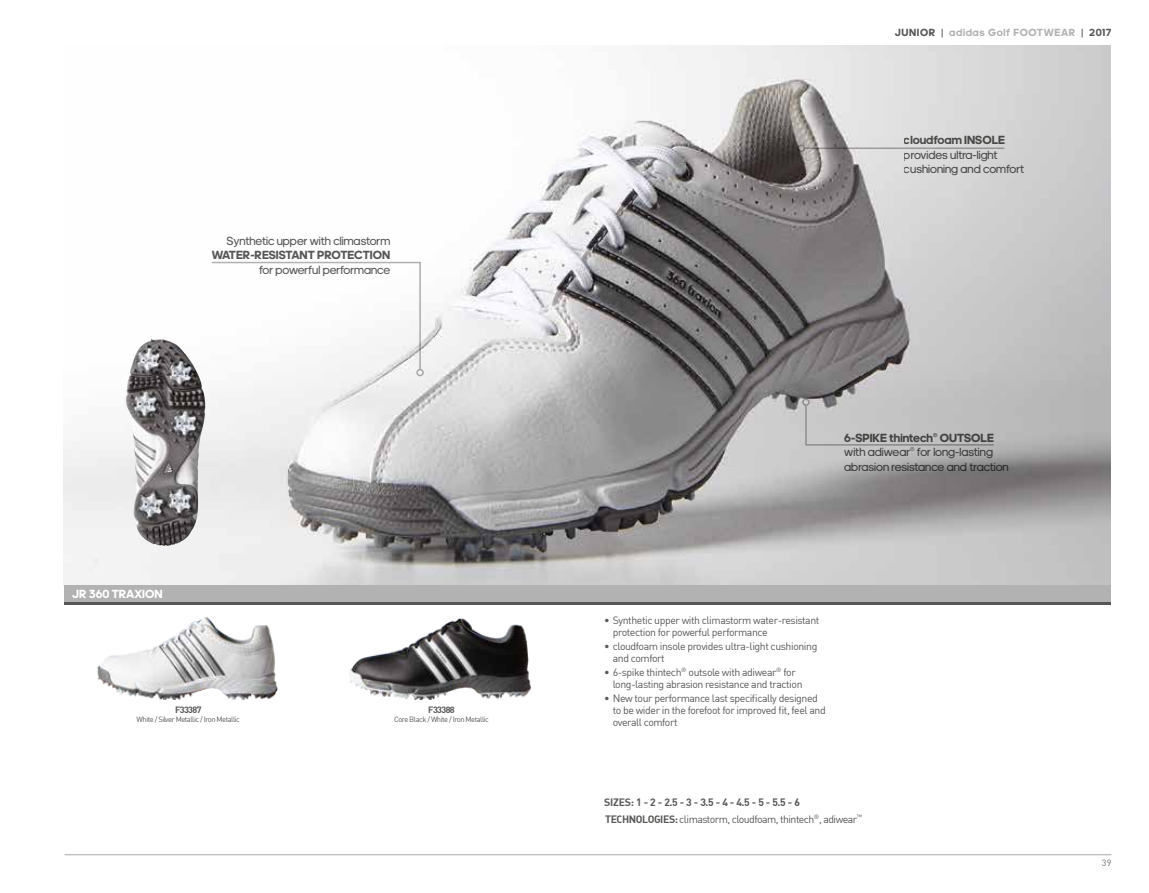
<style>
.page{position:relative;width:1149px;height:893px;background:#fff}
.page>*{position:absolute;margin:0;border:0;box-sizing:border-box;transform-origin:0 0}
.t1{font:12px/14.4px "adineue PRO";color:#575756}
.t2{font:700 12px "adineue PRO";color:#575756}
.t3{font:700 12px "adineue PRO";color:#fff}
.t4{font:10.5px/12px "Adi Haus";letter-spacing:-.04em;color:#575756}
.t5{font:700 10.5px "Adi Haus";letter-spacing:-.02em;color:#575756}
.t6{font:700 10.5px "adineue PRO";letter-spacing:.06em;color:#b3b2b2}
.t7{font:700 9px "Adi Haus";letter-spacing:-.06em;color:#575756}
.t8{font:9px "Adi Haus";color:#706f6f}
.t9{font:7.5px "Adi Haus";letter-spacing:-.06em;color:#575756}
.s1{color:#575756}
.s2{font-weight:400;color:#575756}
.s3{font-weight:700}
</style>
<div class="page">
<hr style="left:65px;top:854px;width:1045px;height:1px;background:#b3b2b2">
<img style="left:64px;top:45px;width:1046px;height:540px">
<img style="left:125px;top:339px;width:80px;height:207px">
<svg style="left:804px;top:404px;width:190px;height:42px;background:#c0c0c0"></svg>
<div style="left:802px;top:398px;width:7px;height:8px;border:2px solid #b3b2b2;border-radius:50%"></div>
<hr style="left:804px;top:148px;width:199px;height:1px;background:#b3b2b2">
<div style="left:797px;top:145px;width:7px;height:7px;border:2px solid #b3b2b2;border-radius:50%"></div>
<svg style="left:210px;top:261px;width:211px;height:110px"></svg>
<div style="left:416px;top:369px;width:7px;height:7px;border:2px solid #b3b2b2;border-radius:50%"></div>
<img style="left:349px;top:618px;width:182px;height:82px">
<img style="left:97px;top:617px;width:181px;height:83px">
<div style="left:64px;top:585px;width:1046px;height:18px;background:#b3b2b2"></div>
<hr style="left:64px;top:603px;width:1046px;height:2px;background:#575756">
<p class="t1" style="left:226px;top:233px;width:165px">Synthetic upper with climastorm</p>
<p class="t2" style="left:212px;top:248px;width:180px">WATER-RESISTANT PROTECTION</p>
<p class="t1" style="left:259px;top:262px;width:132px">for powerful performance</p>
<p class="t3" style="left:72px;top:587px;width:92px">JR 360 TRAXION</p>
<p class="t7" style="left:175px;top:704px;width:28px">F33387</p>
<p class="t9" style="left:137px;top:714px;width:105px">White / Silver Metallic / Iron Metallic</p>
<p class="t7" style="left:428px;top:704px;width:28px">F33388</p>
<p class="t9" style="left:394px;top:714px;width:96px">Core Black / White / Iron Metallic</p>
<p class="t6" style="left:894px;top:26px;width:218px"><span class="s1">JUNIOR</span> <span class="s2">|</span> adidas Golf FOOTWEAR <span class="s2">|</span> <span class="s1">2017</span></p>
<p class="t2" style="left:903px;top:133px;width:103px">cloudfoam INSOLE</p>
<p class="t1" style="left:903px;top:147px;width:122px">provides ultra-light cushioning and comfort</p>
<p class="t1" style="left:844px;top:430px;width:166px"><span class="s3">6-SPIKE thintech</span><sup>®</sup> <span class="s3">OUTSOLE </span>with adiwear<sup>®</sup> for long-lasting abrasion resistance and traction</p>
<p class="t4" style="left:612px;top:614px;width:208px;text-indent:-9px">• Synthetic upper with climastorm water-resistant protection for powerful performance</p>
<p class="t4" style="left:612px;top:640px;width:206px;text-indent:-9px">• cloudfoam insole provides ultra-light cushioning and comfort</p>
<p class="t4" style="left:612px;top:666px;width:191px;text-indent:-9px">• 6-spike thintech<sup>®</sup> outsole with adiwear<sup>®</sup> for long-lasting abrasion resistance and traction</p>
<p class="t4" style="left:612px;top:692px;width:214px;text-indent:-9px">• New tour performance last specifically designed to be wider in the forefoot for improved fit, feel and overall comfort</p>
<p class="t5" style="left:604px;top:795px;width:197px">SIZES: 1 - 2 - 2.5 - 3 - 3.5 - 4 - 4.5 - 5 - 5.5 - 6</p>
<p class="t4" style="left:605px;top:813px;width:258px"><span class="s3">TECHNOLOGIES:</span> climastorm, cloudfoam, thintech<sup>®</sup>, adiwear<sup>™</sup></p>
<p class="t8" style="left:1101px;top:857px;width:11px">39</p>
</div>
